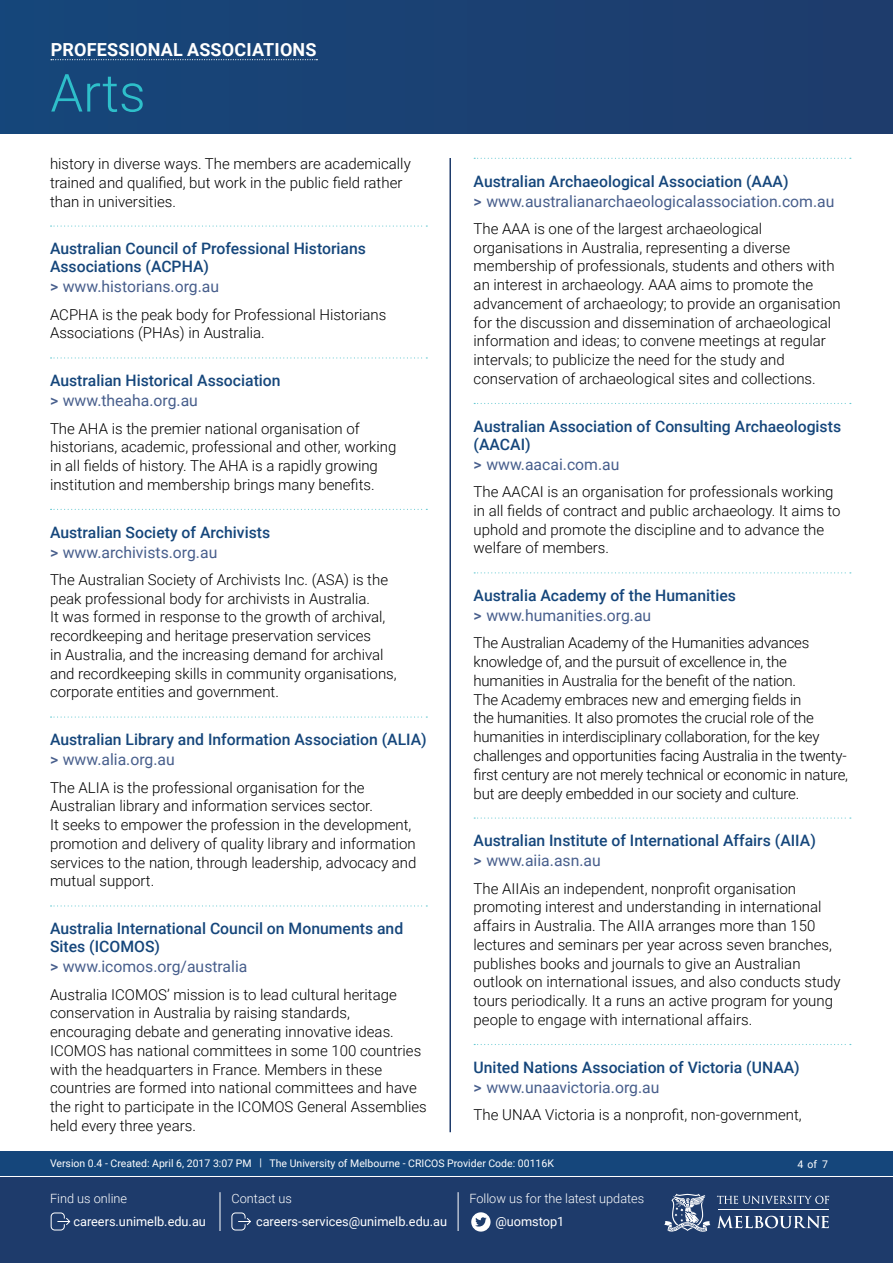
<style>
.page{position:relative;width:893px;height:1263px;background:#fff}
.page>*{position:absolute;margin:0;border:0;box-sizing:border-box;transform-origin:0 0}
.t1{font:300 52.5px "Roboto";color:#2ebfca}
.t2{font:700 18px "Roboto";letter-spacing:.01em;color:#fff}
.t3{font:500 15.75px/20.1px "Roboto";color:#15467b}
.t4{font:15.75px/20.1px "Roboto";color:#475e8c}
.t5{font:300 15px/18.8px "Roboto";color:#000}
.t6{font:12.75px "Roboto";color:#fff}
.t7{font:300 12.75px "Roboto";color:#fff}
.t8{font:10.5px "Roboto";color:#fff}
.s1{font-weight:500}
.s2{color:#475e8c}
.s3{font-weight:400;color:#475e8c}
.s4{font-weight:500;color:#15467b}
</style>
<div class="page">
<div style="left:0;top:0;width:893px;height:134px;background:#1b4173"></div>
<div style="left:0;top:1151px;width:893px;height:24px;background:#15467b"></div>
<div style="left:0;top:1177px;width:893px;height:86px;background:#1e3b6b"></div>
<svg style="left:664px;top:1194px;width:165px;height:38px"></svg>
<svg style="left:50px;top:1212px;width:21px;height:19px"></svg>
<svg style="left:231px;top:1212px;width:20px;height:19px"></svg>
<hr style="left:220px;top:1192px;width:1px;height:39px;background:#fff">
<hr style="left:458px;top:1192px;width:1px;height:39px;background:#fff">
<svg style="left:471px;top:1212px;width:20px;height:19px"></svg>
<svg style="left:475px;top:1217px;width:12px;height:10px"></svg>
<svg style="left:51px;top:59px;width:266px;height:1px"></svg>
<svg style="left:51px;top:225px;width:376px;height:2px"></svg>
<svg style="left:51px;top:357px;width:376px;height:1px"></svg>
<svg style="left:51px;top:509px;width:376px;height:1px"></svg>
<svg style="left:51px;top:716px;width:376px;height:2px"></svg>
<svg style="left:51px;top:905px;width:376px;height:1px"></svg>
<svg style="left:474px;top:158px;width:377px;height:1px"></svg>
<svg style="left:474px;top:403px;width:377px;height:1px"></svg>
<svg style="left:474px;top:572px;width:377px;height:1px"></svg>
<svg style="left:474px;top:817px;width:377px;height:2px"></svg>
<svg style="left:474px;top:1044px;width:377px;height:1px"></svg>
<hr style="left:449px;top:158px;width:2px;height:974px;background:#1e3b6b">
<p class="t2" style="left:51px;top:37px;width:267px">PROFESSIONAL ASSOCIATIONS</p>
<h1 class="t1" style="left:50px;top:56px;width:97px">Arts</h1>
<p class="t5" style="left:50px;top:154px;width:362px">history in diverse ways. The members are academically trained and qualified, but work in the public field rather than in universities.</p>
<p class="t3" style="left:50px;top:239px;width:317px;line-height:18px">Australian Council of Professional Historians<br>Associations (ACPHA)</p>
<p class="t4" style="left:50px;top:276px;width:171px"><span class="s1">&gt;</span> www.historians.org.au</p>
<p class="t5" style="left:50px;top:304px;width:338px">ACPHA is the peak body for Professional Historians<br>Associations (PHAs) in Australia.</p>
<p class="t3" style="left:50px;top:370px;width:232px">Australian Historical Association <span class="s2">&gt;</span> <span class="s3">www.theaha.org.au</span></p>
<p class="t5" style="left:50px;top:418px;width:348px">The AHA is the premier national organisation of historians, academic, professional and other, working in all fields of history. The AHA is a rapidly growing institution and membership brings many benefits.</p>
<p class="t3" style="left:50px;top:521px;width:222px">Australian Society of Archivists <span class="s2">&gt;</span> <span class="s3">www.archivists.org.au</span></p>
<p class="t5" style="left:50px;top:570px;width:348px">The Australian Society of Archivists Inc. (ASA) is the peak professional body for archivists in Australia.<br>It was formed in response to the growth of archival, recordkeeping and heritage preservation services<br>in Australia, and the increasing demand for archival and recordkeeping skills in community organisations, corporate entities and government.</p>
<p class="t3" style="left:50px;top:729px;width:378px">Australian Library and Information Association (ALIA) <span class="s2">&gt;</span> <span class="s3">www.alia.org.au</span></p>
<p class="t5" style="left:50px;top:777px;width:368px">The ALIA is the professional organisation for the Australian library and information services sector.<br>It seeks to empower the profession in the development, promotion and delivery of quality library and information services to the nation, through leadership, advocacy and mutual support.</p>
<p class="t3" style="left:50px;top:919px;width:355px;line-height:18px">Australia International Council on Monuments and<br>Sites (ICOMOS)</p>
<p class="t4" style="left:50px;top:956px;width:199px"><span class="s1">&gt;</span> www.icomos.org/australia</p>
<p class="t5" style="left:50px;top:984px;width:378px">Australia ICOMOS’ mission is to lead cultural heritage conservation in Australia by raising standards, encouraging debate and generating innovative ideas.<br>ICOMOS has national committees in some 100 countries with the headquarters in France. Members in these countries are formed into national committees and have the right to participate in the ICOMOS General Assemblies held every three years.</p>
<p class="t4" style="left:474px;top:170px;width:362px"><span class="s4">Australian Archaeological Association (AAA)<br></span><span class="s1">&gt;</span> www.australianarchaeologicalassociation.com.au</p>
<p class="t5" style="left:474px;top:219px;width:369px">The AAA is one of the largest archaeological organisations in Australia, representing a diverse membership of professionals, students and others with an interest in archaeology. AAA aims to promote the advancement of archaeology; to provide an organisation for the discussion and dissemination of archaeological information and ideas; to convene meetings at regular intervals; to publicize the need for the study and conservation of archaeological sites and collections.</p>
<p class="t3" style="left:474px;top:416px;width:369px;line-height:18px">Australian Association of Consulting Archaeologists (AACAI)</p>
<p class="t4" style="left:474px;top:454px;width:147px"><span class="s1">&gt;</span> www.aacai.com.au</p>
<p class="t5" style="left:474px;top:482px;width:369px">The AACAI is an organisation for professionals working in all fields of contract and public archaeology. It aims to uphold and promote the discipline and to advance the welfare of members.</p>
<p class="t3" style="left:474px;top:585px;width:264px">Australia Academy of the Humanities <span class="s2">&gt;</span> <span class="s3">www.humanities.org.au</span></p>
<p class="t5" style="left:474px;top:633px;width:376px">The Australian Academy of the Humanities advances knowledge of, and the pursuit of excellence in, the humanities in Australia for the benefit of the nation.<br>The Academy embraces new and emerging fields in<br>the humanities. It also promotes the crucial role of the humanities in interdisciplinary collaboration, for the key challenges and opportunities facing Australia in the twenty&shy;first century are not merely technical or economic in nature, but are deeply embedded in our society and culture.</p>
<p class="t3" style="left:474px;top:830px;width:344px">Australian Institute of International Affairs (AIIA) <span class="s2">&gt;</span> <span class="s3">www.aiia.asn.au</span></p>
<p class="t5" style="left:474px;top:878px;width:368px">The AIIAis an independent, nonprofit organisation promoting interest and understanding in international affairs in Australia. The AIIA arranges more than 150 lectures and seminars per year across seven branches, publishes books and journals to give an Australian outlook on international issues, and also conducts study tours periodically. It a runs an active program for young people to engage with international affairs.</p>
<p class="t3" style="left:474px;top:1056px;width:328px">United Nations Association of Victoria (UNAA) <span class="s2">&gt;</span> <span class="s3">www.unaavictoria.org.au</span></p>
<p class="t5" style="left:474px;top:1105px;width:330px">The UNAA Victoria is a nonprofit, non-government,</p>
<p class="t8" style="left:50px;top:1156px;width:505px">Version 0.4 - Created: April 6, 2017 3:07 PM | The University of Melbourne - CRICOS Provider Code: 00116K</p>
<p class="t7" style="left:50px;top:1190px;width:79px">Find us online</p>
<p class="t6" style="left:73px;top:1212px;width:134px">careers.unimelb.edu.au</p>
<p class="t6" style="left:256px;top:1212px;width:193px">careers-services@unimelb.edu.au</p>
<p class="t7" style="left:232px;top:1190px;width:62px">Contact us</p>
<p class="t7" style="left:469px;top:1190px;width:176px">Follow us for the latest updates</p>
<p class="t6" style="left:495px;top:1212px;width:71px">@uomstop1</p>
<p class="t8" style="left:797px;top:1157px;width:32px">4of7</p>
</div>
